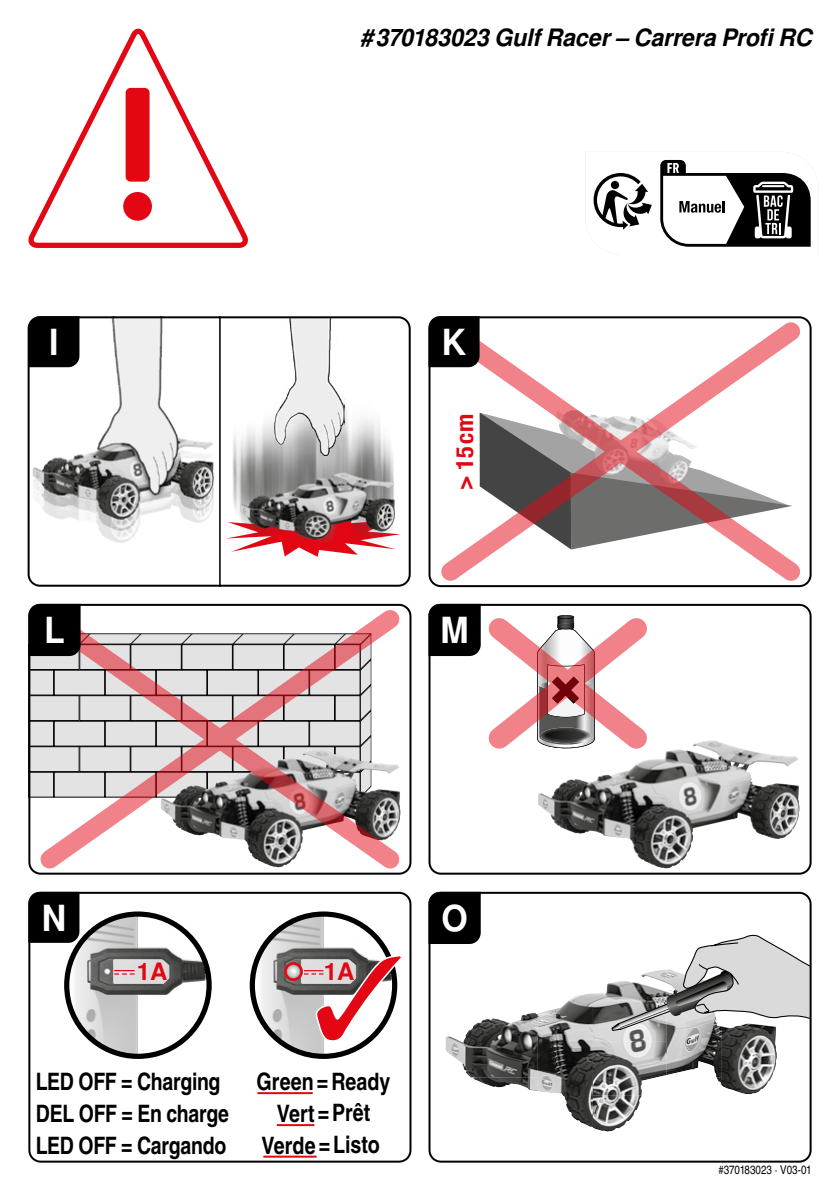
<style>
.page{position:relative;width:840px;height:1191px;background:#fff}
.page>*{position:absolute;margin:0;border:0;box-sizing:border-box;transform-origin:0 0}
.t1{font:700 36px "Nimbus San LOT";color:#fff;scale:.94 1}
.t2{font:24px/31.8px "Nimbus San LOT Bol Con";letter-spacing:-.01em;color:#000}
.t3{font:italic 700 24px "Nimbus San LOT";letter-spacing:-.01em;color:#000}
.t4{font:700 condensed 24px "Helvetica Neue";color:#e30613}
.t5{font:700 24px "Nimbus San LOT";color:#e30613}
.t6{font:12px "Nimbus San LOT Reg Con";color:#000}
</style>
<div class="page">
<img style="left:229px;top:399px;width:169px;height:158px">
<img style="left:30px;top:319px;width:189px;height:268px">
<img style="left:274px;top:319px;width:70px;height:137px">
<div style="left:28px;top:316px;width:382px;height:270px;border:2px solid #000;border-radius:11px"></div>
<div style="left:28px;top:316px;width:51px;height:51px;background:#000"></div>
<div style="left:428px;top:604px;width:383px;height:270px;border:2px solid #000;border-radius:11px"></div>
<svg style="left:428px;top:604px;width:236px;height:146px"></svg>
<hr style="left:219px;top:316px;width:1px;height:271px;background:#000">
<img style="left:592px;top:983px;width:74px;height:112px">
<img style="left:666px;top:1031px;width:55px;height:46px">
<img style="left:555px;top:993px;width:37px;height:134px">
<img style="left:464px;top:1013px;width:73px;height:64px">
<img style="left:537px;top:1009px;width:18px;height:84px">
<img style="left:445px;top:1036px;width:19px;height:33px">
<img style="left:721px;top:1031px;width:55px;height:63px">
<img style="left:470px;top:1077px;width:67px;height:14px">
<svg style="left:716px;top:1077px;width:5px;height:7px"></svg>
<img style="left:592px;top:1095px;width:49px;height:36px">
<svg style="left:611px;top:934px;width:197px;height:97px"></svg>
<div style="left:428px;top:891px;width:383px;height:271px;border:2px solid #000;border-radius:11px"></div>
<div style="left:428px;top:891px;width:52px;height:53px;background:#000"></div>
<img style="left:537px;top:743px;width:182px;height:125px">
<svg style="left:428px;top:316px;width:384px;height:267px"></svg>
<svg style="left:28px;top:603px;width:384px;height:267px"></svg>
<div style="left:428px;top:316px;width:51px;height:51px;background:#000"></div>
<svg style="left:28px;top:604px;width:343px;height:194px"></svg>
<div style="left:31px;top:894px;width:48px;height:49px;background:#000"></div>
<div style="left:28px;top:891px;width:383px;height:271px;border:2px solid #000;border-radius:11px"></div>
<svg style="left:28px;top:28px;width:220px;height:220px"></svg>
<div style="left:125px;top:88px;width:24px;height:94px;background:#e30613;border-radius:5px"></div>
<div style="left:123px;top:192px;width:29px;height:29px;background:#e30613;border-radius:50%"></div>
<hr style="left:257px;top:1092px;width:55px;height:2px;background:#e30613">
<hr style="left:277px;top:1124px;width:37px;height:2px;background:#e30613">
<hr style="left:263px;top:1155px;width:53px;height:2px;background:#e30613">
<img style="left:252px;top:914px;width:142px;height:142px;border-radius:71px">
<div style="left:249px;top:911px;width:148px;height:148px;border:5px solid #000;border-radius:50%"></div>
<img style="left:67px;top:914px;width:142px;height:142px;border-radius:71px">
<div style="left:64px;top:911px;width:147px;height:148px;border:5px solid #000;border-radius:50%"></div>
<svg style="left:112px;top:958px;width:58px;height:26px"></svg>
<div style="left:284px;top:962px;width:19px;height:19px;border:3px solid #e30613;border-radius:50%"></div>
<svg style="left:300px;top:954px;width:101px;height:88px"></svg>
<svg style="left:585px;top:159px;width:226px;height:96px"></svg>
<p class="t3" style="left:360px;top:24px;width:452px"># 370183023 Gulf Racer – Carrera Profi RC</p>
<h1 class="t1" style="left:49px;top:321px;width:12px">I</h1>
<h1 class="t1" style="left:44px;top:609px;width:23px">L</h1>
<h1 class="t1" style="left:441px;top:321px;width:27px">K</h1>
<p class="t4" style="left:444px;top:490px;width:77px;rotate:-90deg">&gt; 15 cm</p>
<h1 class="t1" style="left:440px;top:609px;width:31px">M</h1>
<h1 class="t1" style="left:42px;top:896px;width:27px">N</h1>
<p class="t5" style="left:137px;top:956px;width:32px">1A</p>
<p class="t5" style="left:324px;top:956px;width:32px">1A</p>
<h1 class="t1" style="left:441px;top:897px;width:30px">O</h1>
<p class="t2" style="left:36px;top:1066px;width:195px">LED OFF = Charging<br>DEL OFF = En charge<br>LED OFF = Cargando</p>
<p class="t2" style="left:256px;top:1066px;width:135px;text-align:center">Green = Ready<br>Vert = Prêt<br>Verde = Listo</p>
<p class="t6" style="left:718px;top:1162px;width:95px">#370183023 · V03-01</p>
</div>
